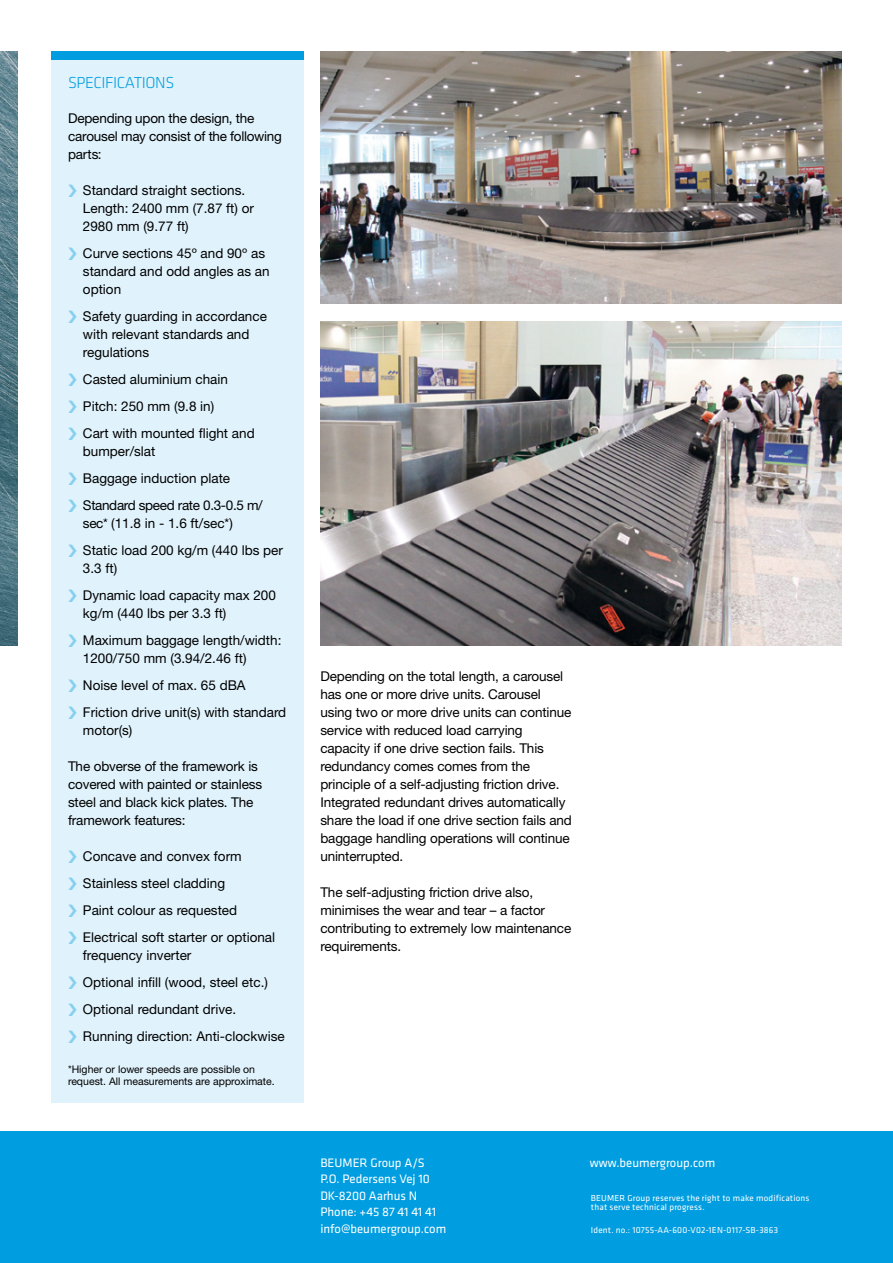
<style>
.page{position:relative;width:893px;height:1263px;background:#fff}
.page>*{position:absolute;margin:0;border:0;box-sizing:border-box;transform-origin:0 0}
.BEU_Highlightbox_Hea{font:300 16.5px "Klavika";letter-spacing:-.025em;color:#009ee0}
.Brød{font:13.5px/18px "Helvetica Neue LT Std";letter-spacing:-.01em;color:#000}
.BEU_RS_L4_5_Adresse{font:12.75px "Klavika";color:#fff}
.Brød-2{font:10.5px/12px "Helvetica Neue LT Std";color:#000}
.BEU_RS_L4_5_Ident_Nr{font:9px/9px "Klavika";letter-spacing:.02em;color:#fff}
</style>
<div class="page">
<img style="left:0;top:51px;width:17px;height:594px">
<div style="left:0;top:1131px;width:893px;height:132px;background:#009ee0"></div>
<div style="left:51px;top:51px;width:252px;height:10px;background:#009ee0"></div>
<div style="left:51px;top:61px;width:252px;height:1042px;background:#e0f2fb"></div>
<img style="left:320px;top:51px;width:522px;height:252px">
<img style="left:320px;top:321px;width:522px;height:324px">
<p class="BEU_Highlightbox_Hea" style="left:68px;top:72px;width:108px">SPECIFICATIONS</p>
<p class="Brød" style="left:68px;top:109px;width:215px">Depending upon the design, the carousel may consist of the following parts:</p>
<p class="Brød" style="left:83px;top:181px;width:173px">Standard straight sections.<br>Length: 2400 mm (7.87 ft) or<br>2980 mm (9.77 ft)</p>
<p class="Brød" style="left:83px;top:244px;width:188px">Curve sections 45º and 90º as standard and odd angles as an option</p>
<p class="Brød" style="left:83px;top:307px;width:186px">Safety guarding in accordance with relevant standards and regulations</p>
<p class="Brød" style="left:83px;top:370px;width:147px">Casted aluminium chain</p>
<p class="Brød" style="left:83px;top:397px;width:133px">Pitch: 250 mm (9.8 in)</p>
<p class="Brød" style="left:83px;top:424px;width:173px">Cart with mounted flight and bumper/slat</p>
<p class="Brød" style="left:83px;top:469px;width:149px">Baggage induction plate</p>
<p class="Brød" style="left:83px;top:496px;width:181px">Standard speed rate 0.3-0.5 m/ sec* (11.8 in - 1.6 ft/sec*)</p>
<p class="Brød" style="left:83px;top:541px;width:202px">Static load 200 kg/m (440 lbs per<br>3.3 ft)</p>
<p class="Brød" style="left:83px;top:586px;width:195px">Dynamic load capacity max 200 kg/m (440 lbs per 3.3 ft)</p>
<p class="Brød" style="left:83px;top:631px;width:200px">Maximum baggage length/width:<br>1200/750 mm (3.94/2.46 ft)</p>
<p class="Brød" style="left:83px;top:676px;width:164px">Noise level of max. 65 dBA</p>
<p class="Brød" style="left:83px;top:703px;width:205px">Friction drive unit(s) with standard motor(s)</p>
<p class="Brød" style="left:68px;top:757px;width:196px">The obverse of the framework is covered with painted or stainless steel and black kick plates. The framework features:</p>
<p class="Brød" style="left:83px;top:847px;width:160px">Concave and convex form</p>
<p class="Brød" style="left:83px;top:874px;width:144px">Stainless steel cladding</p>
<p class="Brød" style="left:83px;top:901px;width:156px">Paint colour as requested</p>
<p class="Brød" style="left:83px;top:928px;width:194px">Electrical soft starter or optional frequency inverter</p>
<p class="Brød" style="left:83px;top:973px;width:187px">Optional infill (wood, steel etc.)</p>
<p class="Brød" style="left:83px;top:1000px;width:155px">Optional redundant drive.</p>
<p class="Brød" style="left:83px;top:1027px;width:203px">Running direction: Anti-clockwise</p>
<p class="Brød-2" style="left:68px;top:1063px;width:208px">*Higher or lower speeds are possible on request. All measurements are approximate.</p>
<p class="Brød" style="left:320px;top:667px;width:253px">Depending on the total length, a carousel has one or more drive units. Carousel using two or more drive units can continue service with reduced load carrying capacity if one drive section fails. This redundancy comes comes from the principle of a self-adjusting friction drive.<br>Integrated redundant drives automatically share the load if one drive section fails and baggage handling operations will continue uninterrupted.</p>
<p class="Brød" style="left:320px;top:883px;width:252px">The self-adjusting friction drive also, minimises the wear and tear – a factor contributing to extremely low maintenance requirements.</p>
<p class="BEU_RS_L4_5_Adresse" style="left:320px;top:1154px;width:106px">BEUMER Group A/S</p>
<p class="BEU_RS_L4_5_Adresse" style="left:320px;top:1170px;width:111px">P.O. Pedersens Vej 10</p>
<p class="BEU_RS_L4_5_Adresse" style="left:320px;top:1187px;width:98px">DK-8200 Aarhus N</p>
<p class="BEU_RS_L4_5_Adresse" style="left:320px;top:1203px;width:117px">Phone: +45 87 41 41 41</p>
<p class="BEU_RS_L4_5_Adresse" style="left:320px;top:1220px;width:127px">info@beumergroup.com</p>
<p class="BEU_RS_L4_5_Adresse" style="left:590px;top:1154px;width:127px">www.beumergroup.com</p>
<p class="BEU_RS_L4_5_Ident_Nr" style="left:591px;top:1193px;width:220px">BEUMER Group reserves the right to make modifications that serve technical progress.</p>
<p class="BEU_RS_L4_5_Ident_Nr" style="left:591px;top:1225px;width:189px">Ident. no.: 10755-AA-600-V02-1EN-0117-SB-3863</p>
</div>
